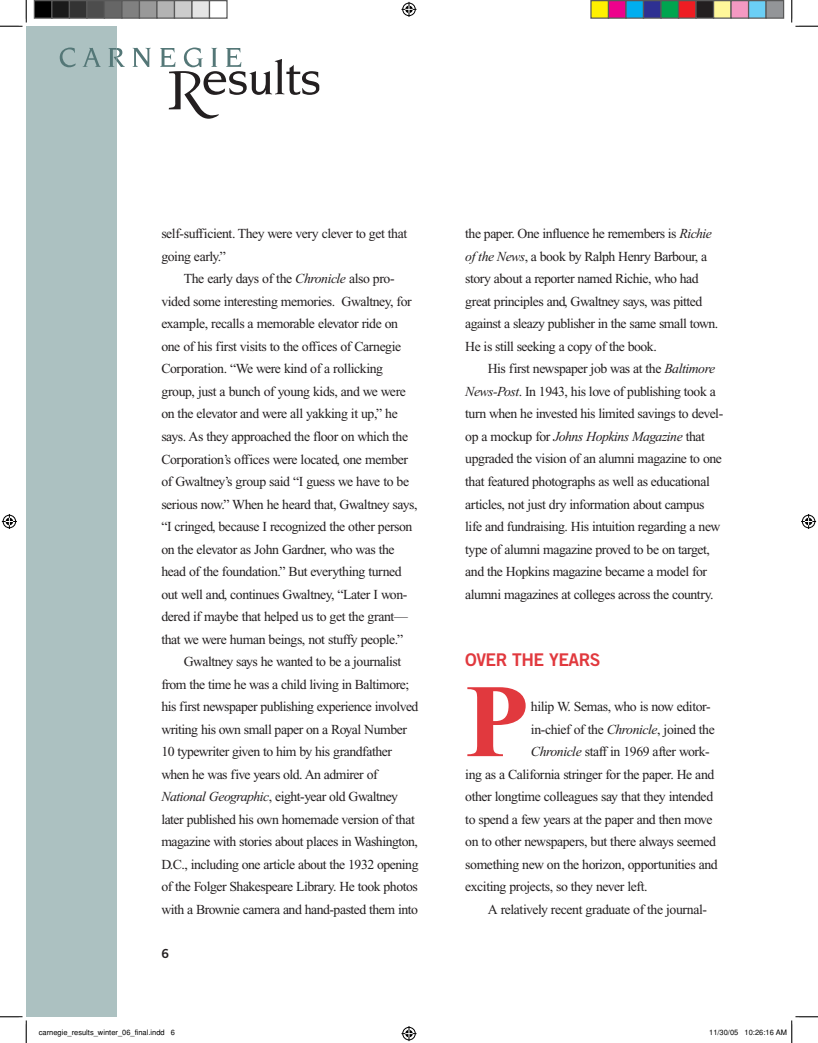
<style>
.page{position:relative;width:818px;height:1043px;background:#fff}
.page>*{position:absolute;margin:0;border:0;box-sizing:border-box;transform-origin:0 0}
.t1{font:700 104px "Times New Roman";color:#e1393e}
.t2{font:17.5px "Trade Gothic Bold Two";letter-spacing:-.03em;color:#e1393e}
.t3{font:13.75px/22.5px "Times New Roman";letter-spacing:-.035em;color:#231f20}
.t4{font:12.5px "Trade Gothic Bold Two";color:#231f20}
.t5{font:7.5px "Helvetica";color:#000}
.s1{font-style:italic}
</style>
<div class="page">
<div style="left:26px;top:26px;width:90px;height:990px;background:#acc1c1"></div>
<svg style="left:60px;top:48px;width:16px;height:19px"></svg>
<svg style="left:83px;top:48px;width:18px;height:19px"></svg>
<svg style="left:108px;top:48px;width:17px;height:19px"></svg>
<svg style="left:133px;top:48px;width:18px;height:19px"></svg>
<svg style="left:160px;top:48px;width:159px;height:71px"></svg>
<svg style="left:0;top:0;width:27px;height:27px"></svg>
<svg style="left:0;top:1016px;width:27px;height:26px"></svg>
<svg style="left:791px;top:0;width:27px;height:27px"></svg>
<svg style="left:401px;top:2px;width:15px;height:15px"></svg>
<svg style="left:401px;top:1026px;width:15px;height:15px"></svg>
<svg style="left:2px;top:514px;width:15px;height:15px"></svg>
<svg style="left:801px;top:514px;width:15px;height:15px"></svg>
<div style="left:34px;top:1px;width:18px;height:17px;background:#000"></div>
<div style="left:34px;top:0;width:18px;height:19px;border:1px solid #595959"></div>
<div style="left:52px;top:1px;width:17px;height:17px;background:#1a1a1a"></div>
<div style="left:51px;top:0;width:19px;height:19px;border:1px solid #595959"></div>
<div style="left:69px;top:1px;width:18px;height:17px;background:#333"></div>
<div style="left:69px;top:0;width:19px;height:19px;border:1px solid #595959"></div>
<div style="left:87px;top:1px;width:17px;height:17px;background:#4d4d4d"></div>
<div style="left:86px;top:0;width:19px;height:19px;border:1px solid #595959"></div>
<div style="left:104px;top:1px;width:18px;height:17px;background:#666"></div>
<div style="left:104px;top:0;width:18px;height:19px;border:1px solid #595959"></div>
<div style="left:122px;top:1px;width:17px;height:17px;background:#808080"></div>
<div style="left:121px;top:0;width:19px;height:19px;border:1px solid #595959"></div>
<div style="left:139px;top:1px;width:18px;height:17px;background:#999"></div>
<div style="left:139px;top:0;width:19px;height:19px;border:1px solid #595959"></div>
<div style="left:157px;top:1px;width:17px;height:17px;background:#b3b3b3"></div>
<div style="left:156px;top:0;width:19px;height:19px;border:1px solid #595959"></div>
<div style="left:174px;top:1px;width:18px;height:17px;background:#ccc"></div>
<div style="left:174px;top:0;width:18px;height:19px;border:1px solid #595959"></div>
<div style="left:192px;top:1px;width:17px;height:17px;background:#e5e5e5"></div>
<div style="left:191px;top:0;width:19px;height:19px;border:1px solid #595959"></div>
<div style="left:209px;top:0;width:19px;height:19px;border:1px solid #595959"></div>
<div style="left:591px;top:1px;width:17px;height:17px;background:#fff101"></div>
<div style="left:590px;top:0;width:19px;height:19px;border:1px solid #595959"></div>
<div style="left:608px;top:1px;width:18px;height:17px;background:#ed028c"></div>
<div style="left:608px;top:0;width:18px;height:19px;border:1px solid #595959"></div>
<div style="left:626px;top:1px;width:17px;height:17px;background:#00aeef"></div>
<div style="left:625px;top:0;width:19px;height:19px;border:1px solid #595959"></div>
<div style="left:643px;top:1px;width:18px;height:17px;background:#2e3092"></div>
<div style="left:642px;top:0;width:19px;height:19px;border:1px solid #595959"></div>
<div style="left:661px;top:1px;width:17px;height:17px;background:#00a54f"></div>
<div style="left:660px;top:0;width:19px;height:19px;border:1px solid #595959"></div>
<div style="left:678px;top:1px;width:18px;height:17px;background:#ee1d23"></div>
<div style="left:678px;top:0;width:18px;height:19px;border:1px solid #595959"></div>
<div style="left:696px;top:1px;width:17px;height:17px;background:#231f20"></div>
<div style="left:695px;top:0;width:19px;height:19px;border:1px solid #595959"></div>
<div style="left:713px;top:1px;width:18px;height:17px;background:#fff79a"></div>
<div style="left:712px;top:0;width:19px;height:19px;border:1px solid #595959"></div>
<div style="left:731px;top:1px;width:17px;height:17px;background:#f499c2"></div>
<div style="left:730px;top:0;width:19px;height:19px;border:1px solid #595959"></div>
<div style="left:748px;top:1px;width:18px;height:17px;background:#6bcff6"></div>
<div style="left:748px;top:0;width:18px;height:19px;border:1px solid #595959"></div>
<div style="left:766px;top:1px;width:17px;height:17px;background:#939598"></div>
<div style="left:765px;top:0;width:19px;height:19px;border:1px solid #595959"></div>
<svg style="left:791px;top:1016px;width:27px;height:26px"></svg>
<p class="t3" style="left:161px;top:222px;width:247px">self-sufficient. They were very clever to get that going early.”</p>
<p class="t3" style="left:161px;top:267px;width:258px;text-indent:22px">The early days of the <span class="s1">Chronicle</span> also pro&shy;vided some interesting memories. Gwaltney, for example, recalls a memorable elevator ride on one of his first visits to the offices of Carnegie Corporation. “We were kind of a rollicking group, just a bunch of young kids, and we were on the elevator and were all yakking it up,” he says. As they approached the floor on which the Corporation’s offices were located, one member of Gwaltney’s group said “I guess we have to be serious now.” When he heard that, Gwaltney says, “I cringed, because I recognized the other person on the elevator as John Gardner, who was the head of the foundation.” But everything turned out well and, continues Gwaltney, “Later I won&shy;dered if maybe that helped us to get the grant— that we were human beings, not stuffy people.”</p>
<p class="t3" style="left:161px;top:650px;width:259px;text-indent:22px">Gwaltney says he wanted to be a journalist from the time he was a child living in Baltimore; his first newspaper publishing experience involved writing his own small paper on a Royal Number 10 typewriter given to him by his grandfather when he was five years old. An admirer of <span class="s1">National Geographic</span>, eight-year old Gwaltney later published his own homemade version of that magazine with stories about places in Washington, D.C., including one article about the 1932 opening of the Folger Shakespeare Library. He took photos with a Brownie camera and hand-pasted them into</p>
<p class="t4" style="left:161px;top:945px;width:9px">6</p>
<p class="t3" style="left:465px;top:222px;width:254px">the paper. One influence he remembers is <span class="s1">Richie of the News</span>, a book by Ralph Henry Barbour, a story about a reporter named Richie, who had great principles and, Gwaltney says, was pitted against a sleazy publisher in the same small town.<br>He is still seeking a copy of the book.</p>
<p class="t3" style="left:465px;top:357px;width:259px;text-indent:22px">His first newspaper job was at the <span class="s1">Baltimore News-Post</span>. In 1943, his love of publishing took a turn when he invested his limited savings to devel&shy;op a mockup for <span class="s1">Johns Hopkins Magazine</span> that upgraded the vision of an alumni magazine to one that featured photographs as well as educational articles, not just dry information about campus life and fundraising. His intuition regarding a new type of alumni magazine proved to be on target, and the Hopkins magazine became a model for alumni magazines at colleges across the country.</p>
<p class="t2" style="left:465px;top:649px;width:137px">OVER THE YEARS</p>
<h1 class="t1" style="left:465px;top:663px;width:65px">P</h1>
<p class="t3" style="left:531px;top:695px;width:181px">hilip W. Semas, who is now editor-</p>
<p class="t3" style="left:531px;top:717px;width:185px">in-chief of the <span class="s1">Chronicle</span>, joined the</p>
<p class="t3" style="left:531px;top:740px;width:180px"><span class="s1">Chronicle</span> staff in 1969 after work-</p>
<p class="t3" style="left:465px;top:762px;width:250px">ing as a California stringer for the paper. He and</p>
<p class="t3" style="left:465px;top:785px;width:249px">other longtime colleagues say that they intended</p>
<p class="t3" style="left:465px;top:807px;width:249px">to spend a few years at the paper and then move</p>
<p class="t3" style="left:465px;top:830px;width:252px">on to other newspapers, but there always seemed</p>
<p class="t3" style="left:465px;top:852px;width:254px">something new on the horizon, opportunities and</p>
<p class="t3" style="left:465px;top:875px;width:184px">exciting projects, so they never left.</p>
<p class="t3" style="left:487px;top:897px;width:221px">A relatively recent graduate of the journal-</p>
<p class="t5" style="left:39px;top:1028px;width:138px">carnegie_results_winter_06_final.indd 6</p>
<p class="t5" style="left:709px;top:1028px;width:79px">11/30/05 10:26:16 AM</p>
</div>
